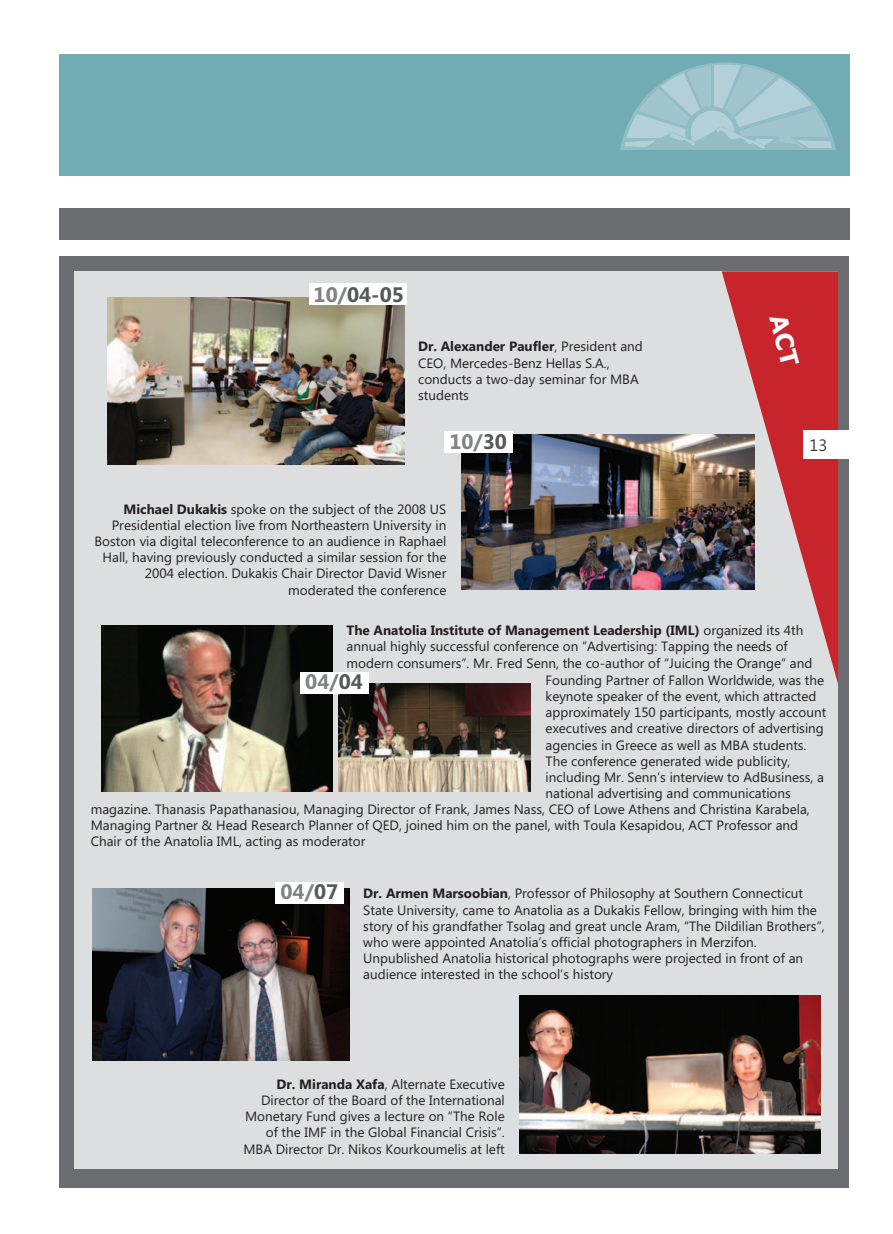
<style>
.page{position:relative;width:893px;height:1234px;background:#fff}
.page>*{position:absolute;margin:0;border:0;box-sizing:border-box;transform-origin:0 0}
.t1{font:700 21px "Segoe UI";color:#808285}
.t2{font:700 21px "Segoe UI";color:#57585a}
.t3{font:16.5px "Segoe UI";color:#3e3e3f}
.t4{font:13.5px/16.2px "Segoe UI";color:#231f20}
.t5{font:700 13.5px "Segoe UI";color:#231f20}
.s1{color:#808285}
.s2{font-weight:700}
.s3{color:#57585a}
.s4{font-weight:400}
.s5{font-weight:700;font-size:21px;color:#808285}
.s6{font-weight:700;font-size:21px;color:#57585a}
</style>
<div class="page">
<div style="left:59px;top:54px;width:791px;height:121px;background:#71acb5"></div>
<svg style="left:620px;top:62px;width:216px;height:88px"></svg>
<div style="left:60px;top:256px;width:789px;height:931px;background:#6c6d70"></div>
<div style="left:74px;top:271px;width:764px;height:897px;background:#dddee0"></div>
<img style="left:102px;top:625px;width:230px;height:166px">
<img style="left:108px;top:298px;width:297px;height:166px">
<div style="left:309px;top:283px;width:98px;height:22px;background:#fff"></div>
<img style="left:462px;top:434px;width:260px;height:155px">
<div style="left:444px;top:431px;width:68px;height:22px;background:#fff"></div>
<img style="left:338px;top:683px;width:193px;height:108px">
<div style="left:300px;top:672px;width:68px;height:21px;background:#fff"></div>
<svg style="left:722px;top:271px;width:116px;height:413px"></svg>
<div style="left:803px;top:430px;width:89px;height:29px;background:#fff"></div>
<img style="left:92px;top:888px;width:257px;height:172px">
<div style="left:275px;top:882px;width:68px;height:21px;background:#fff"></div>
<img style="left:520px;top:995px;width:301px;height:157px">
<div style="left:59px;top:208px;width:790px;height:31px;background:#6c6d70"></div>
<div style="left:769px;top:312px;width:30px;height:55px;background:#c8242b"></div>
<h1 class="t2" style="left:314px;top:280px;width:92px"><span class="s1">10/</span>04-05</h1>
<p class="t4" style="left:418px;top:338px;width:226px"><span class="s2">Dr. Alexander Paufler</span>, President and<br>CEO, Mercedes-Benz Hellas S.A., conducts a two-day seminar for MBA students</p>
<h1 class="t1" style="left:449px;top:426px;width:59px">10/<span class="s3">30</span></h1>
<p class="t4" style="left:94px;top:500px;width:353px;text-align:right"><span class="s2">Michael Dukakis</span> spoke on the subject of the 2008 US Presidential election live from Northeastern University in Boston via digital teleconference to an audience in Raphael Hall, having previously conducted a similar session for the 2004 election. Dukakis Chair Director David Wisner moderated the conference</p>
<p class="t3" style="left:809px;top:434px;width:19px">13</p>
<p class="t5" style="left:347px;top:620px;width:458px">The Anatolia Institute of Management Leadership (IML) <span class="s4">organized its 4th</span></p>
<p class="t4" style="left:347px;top:637px;width:443px">annual highly successful conference on “Advertising: Tapping the needs of</p>
<p class="t4" style="left:347px;top:654px;width:467px">modern consumers”. Mr. Fred Senn, the co-author of “Juicing the Orange” and</p>
<p class="t4" style="left:546px;top:671px;width:280px">Founding Partner of Fallon Worldwide, was the</p>
<p class="t4" style="left:546px;top:687px;width:272px">keynote speaker of the event, which attracted</p>
<p class="t4" style="left:546px;top:703px;width:282px">approximately 150 participants, mostly account</p>
<p class="t4" style="left:546px;top:719px;width:280px">executives and creative directors of advertising</p>
<p class="t4" style="left:546px;top:736px;width:262px">agencies in Greece as well as MBA students.</p>
<p class="t4" style="left:546px;top:752px;width:246px">The conference generated wide publicity,</p>
<p class="t4" style="left:546px;top:768px;width:280px">including Mr. Senn’s interview to AdBusiness, a</p>
<p class="t4" style="left:546px;top:784px;width:247px">national advertising and communications</p>
<h1 class="t1" style="left:305px;top:666px;width:59px">04/<span class="s3">04</span></h1>
<p class="t4" style="left:91px;top:800px;width:720px">magazine. Thanasis Papathanasiou, Managing Director of Frank, James Nass, CEO of Lowe Athens and Christina Karabela,<br>Managing Partner &amp; Head Research Planner of QED, joined him on the panel, with Toula Kesapidou, ACT Professor and<br>Chair of the Anatolia IML, acting as moderator</p>
<p class="t4" style="left:363px;top:884px;width:463px;text-indent:-83px"><span class="s5">04/</span><span class="s6">07</span> <span class="s2">Dr. Armen Marsoobian</span>, Professor of Philosophy at Southern Connecticut State University, came to Anatolia as a Dukakis Fellow, bringing with him the story of his grandfather Tsolag and great uncle Aram, “The Dildilian Brothers”, who were appointed Anatolia’s official photographers in Merzifon.<br>Unpublished Anatolia historical photographs were projected in front of an audience interested in the school’s history</p>
<p class="t4" style="left:243px;top:1074px;width:263px;text-align:right"><span class="s2">Dr. Miranda Xafa</span>, Alternate Executive Director of the Board of the International Monetary Fund gives a lecture on “The Role of the IMF in the Global Financial Crisis”.<br>MBA Director Dr. Nikos Kourkoumelis at left</p>
</div>
